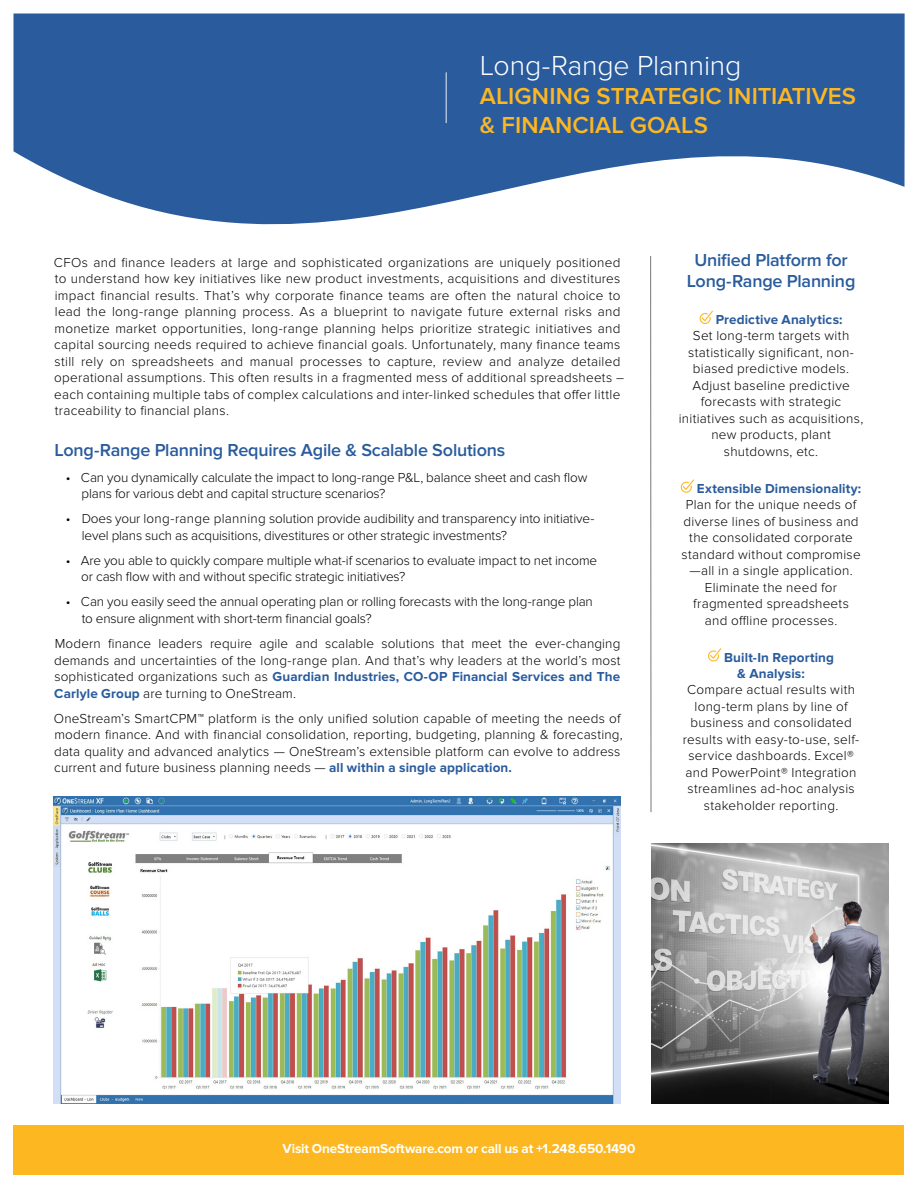
<style>
.page{position:relative;width:918px;height:1188px;background:#fff}
.page>*{position:absolute;margin:0;border:0;box-sizing:border-box;transform-origin:0 0}
.t1{font:300 28.5px "Proxima Nova";letter-spacing:-.005em;color:#fff}
.t2{font:600 24px/29px "Proxima Nova";letter-spacing:.005em;color:#fdb721}
.t3{font:600 18px/21px "Proxima Nova";letter-spacing:-.015em;color:#295b9d;text-align:center}
.t4{font:300 13.5px/16.5px "Proxima Nova";letter-spacing:.02em;color:#000;text-align:center}
.t5{font:300 13.5px/16.5px "Proxima Nova";letter-spacing:-.01em;color:#000}
.t6{font:700 13.5px/16.5px "Proxima Nova";letter-spacing:.01em;color:#295b9d}
.t7{font:700 13.5px "Proxima Nova";letter-spacing:-.01em;color:#fff}
.s1{font-weight:700;color:#295b9d}
</style>
<div class="page">
<svg style="left:14px;top:13px;width:891px;height:336px;fill:#295b9d"></svg>
<hr style="left:446px;top:72px;width:1px;height:51px;background:#aabdd8">
<hr style="left:650px;top:256px;width:1px;height:556px;background:#787778">
<div style="left:14px;top:1125px;width:890px;height:49px;background:#fdb721"></div>
<svg style="left:700px;top:311px;width:13px;height:13px"></svg>
<svg style="left:681px;top:479px;width:13px;height:14px"></svg>
<svg style="left:708px;top:648px;width:13px;height:13px"></svg>
<img style="left:53px;top:796px;width:568px;height:308px">
<img style="left:651px;top:843px;width:238px;height:261px">
<h1 class="t1" style="left:480px;top:49px;width:263px">Long-Range Planning</h1>
<h2 class="t2" style="left:480px;top:82px;width:378px">ALIGNING STRATEGIC INITIATIVES &amp; FINANCIAL GOALS</h2>
<p class="t4" style="left:54px;top:254px;width:572px;text-align:left">CFOs and finance leaders at large and sophisticated organizations are uniquely positioned to understand how key initiatives like new product investments, acquisitions and divestitures impact financial results. That’s why corporate finance teams are often the natural choice to lead the long-range planning process. As a blueprint to navigate future external risks and monetize market opportunities, long-range planning helps prioritize strategic initiatives and capital sourcing needs required to achieve financial goals. Unfortunately, many finance teams still rely on spreadsheets and manual processes to capture, review and analyze detailed operational assumptions. This often results in a fragmented mess of additional spreadsheets – each containing multiple tabs of complex calculations and inter-linked schedules that offer little traceability to financial plans.</p>
<h3 class="t3" style="left:55px;top:440px;width:452px">Long-Range Planning Requires Agile &amp; Scalable Solutions</h3>
<p class="t5" style="left:82px;top:469px;width:507px;text-indent:-16px">• Can you dynamically calculate the impact to long-range P&amp;L, balance sheet and cash flow plans for various debt and capital structure scenarios?</p>
<p class="t5" style="left:82px;top:511px;width:514px;text-indent:-16px">• Does your long-range planning solution provide audibility and transparency into initiative&shy;level plans such as acquisitions, divestitures or other strategic investments?</p>
<p class="t5" style="left:81px;top:552px;width:518px;text-indent:-15px">• Are you able to quickly compare multiple what-if scenarios to evaluate impact to net income or cash flow with and without specific strategic initiatives?</p>
<p class="t5" style="left:82px;top:594px;width:513px;text-indent:-16px">• Can you easily seed the annual operating plan or rolling forecasts with the long-range plan to ensure alignment with short-term financial goals?</p>
<p class="t4" style="left:54px;top:636px;width:568px;text-align:justify">Modern finance leaders require agile and scalable solutions that meet the ever-changing demands and uncertainties of the long-range plan. And that’s why leaders at the world’s most sophisticated organizations such as <span class="s1">Guardian Industries, CO-OP Financial Services and The Carlyle Group</span> are turning to OneStream.</p>
<p class="t4" style="left:54px;top:710px;width:570px;text-align:left">OneStream’s SmartCPM™ platform is the only unified solution capable of meeting the needs of modern finance. And with financial consolidation, reporting, budgeting, planning &amp; forecasting, data quality and advanced analytics — OneStream’s extensible platform can evolve to address current and future business planning needs — <span class="s1">all within a single application.</span></p>
<h3 class="t3" style="left:687px;top:250px;width:170px">Unified Platform for<br>Long-Range Planning</h3>
<p class="t6" style="left:716px;top:312px;width:128px">Predictive Analytics:</p>
<p class="t4" style="left:679px;top:328px;width:186px">Set long-term targets with statistically significant, non&shy;biased predictive models.<br>Adjust baseline predictive forecasts with strategic initiatives such as acquisitions, new products, plant shutdowns, etc.</p>
<p class="t6" style="left:697px;top:480px;width:166px">Extensible Dimensionality:</p>
<p class="t4" style="left:681px;top:497px;width:181px">Plan for the unique needs of diverse lines of business and the consolidated corporate standard without compromise —all in a single application.<br>Eliminate the need for fragmented spreadsheets and offline processes.</p>
<p class="t6" style="left:737px;top:649px;width:98px;text-indent:-13px">Built-In Reporting &amp; Analysis:</p>
<p class="t4" style="left:683px;top:682px;width:178px">Compare actual results with long-term plans by line of business and consolidated results with easy-to-use, self&shy;service dashboards. Excel® and PowerPoint® Integration streamlines ad-hoc analysis stakeholder reporting.</p>
<p class="t7" style="left:283px;top:1141px;width:354px">Visit OneStreamSoftware.com or call us at +1.248.650.1490</p>
</div>
